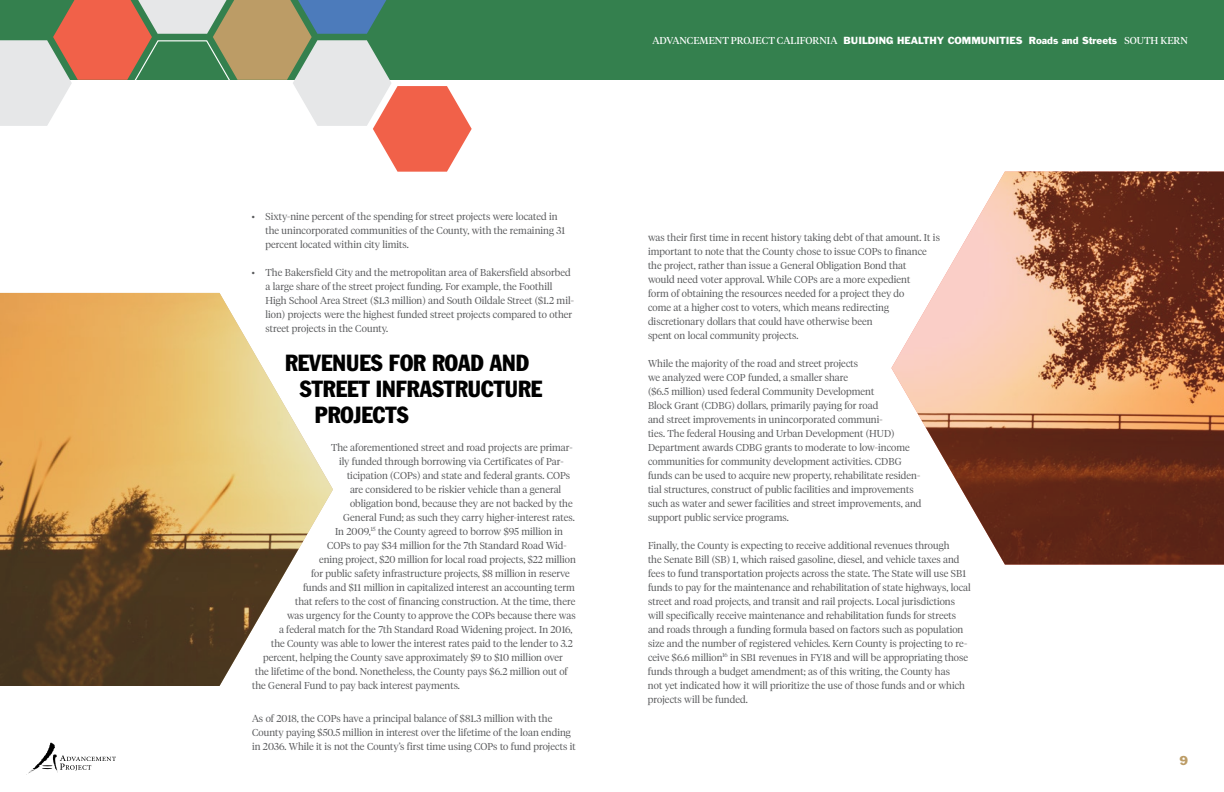
<style>
.page{position:relative;width:1224px;height:792px;background:#fff}
.page>*{position:absolute;margin:0;border:0;box-sizing:border-box;transform-origin:0 0}
.t1{font:condensed 23px "Franklin Gothic Std";color:#000}
.t2{font:12px "Franklin Gothic Std";color:#bc9c66}
.t3{font:300 10px/14px "Tiempos Headline";letter-spacing:.005em;color:#58595b}
.t4{font:9.5px "Franklin Gothic Std";color:#fff}
.s1{font-family:"Tiempos Headline";font-size:10px}
</style>
<div class="page">
<div style="left:0;top:0;width:1224px;height:80px;background:#34804e"></div>
<svg style="left:0;top:0;width:472px;height:172px"></svg>
<svg style="left:26px;top:743px;width:90px;height:32px"></svg>
<img style="left:0;top:293px;width:333px;height:393px">
<img style="left:891px;top:172px;width:333px;height:393px">
<p class="t3" style="left:265px;top:209px;width:301px;text-indent:-13px">• Sixty-nine percent of the spending for street projects were located in the unincorporated communities of the County, with the remaining 31 percent located within city limits.</p>
<p class="t3" style="left:265px;top:265px;width:310px;text-indent:-13px">• The Bakersfield City and the metropolitan area of Bakersfield absorbed a large share of the street project funding. For example, the Foothill High School Area Street ($1.3 million) and South Oildale Street ($1.2 mil&shy;lion) projects were the highest funded street projects compared to other street projects in the County.</p>
<h1 class="t1" style="left:285px;top:349px;width:245px">REVENUES FOR ROAD AND</h1>
<h1 class="t1" style="left:300px;top:375px;width:244px">STREET INFRASTRUCTURE</h1>
<h1 class="t1" style="left:315px;top:400px;width:95px">PROJECTS</h1>
<p class="t3" style="left:331px;top:439px;width:243px">The aforementioned street and road projects are primar-</p>
<p class="t3" style="left:339px;top:453px;width:226px">ily funded through borrowing via Certificates of Par-</p>
<p class="t3" style="left:347px;top:467px;width:225px">ticipation (COPs) and state and federal grants. COPs</p>
<p class="t3" style="left:350px;top:481px;width:213px">are considered to be riskier vehicle than a general</p>
<p class="t3" style="left:350px;top:495px;width:224px">obligation bond, because they are not backed by the</p>
<p class="t3" style="left:343px;top:509px;width:233px">General Fund; as such they carry higher-interest rates.</p>
<p class="t3" style="left:335px;top:523px;width:229px">In 2009,<sup>15</sup> the County agreed to borrow $95 million in</p>
<p class="t3" style="left:327px;top:537px;width:241px">COPs to pay $34 million for the 7th Standard Road Wid-</p>
<p class="t3" style="left:319px;top:551px;width:258px">ening project, $20 million for local road projects, $22 million</p>
<p class="t3" style="left:311px;top:565px;width:260px">for public safety infrastructure projects, $8 million in reserve</p>
<p class="t3" style="left:303px;top:579px;width:273px">funds and $11 million in capitalized interest an accounting term</p>
<p class="t3" style="left:295px;top:593px;width:282px">that refers to the cost of financing construction. At the time, there</p>
<p class="t3" style="left:287px;top:607px;width:290px">was urgency for the County to approve the COPs because there was</p>
<p class="t3" style="left:279px;top:621px;width:295px">a federal match for the 7th Standard Road Widening project. In 2016,</p>
<p class="t3" style="left:271px;top:635px;width:303px">the County was able to lower the interest rates paid to the lender to 3.2</p>
<p class="t3" style="left:263px;top:649px;width:301px">percent, helping the County save approximately $9 to $10 million over</p>
<p class="t3" style="left:255px;top:663px;width:314px">the lifetime of the bond. Nonetheless, the County pays $6.2 million out of</p>
<p class="t3" style="left:252px;top:677px;width:209px">the General Fund to pay back interest payments.</p>
<p class="t3" style="left:252px;top:711px;width:325px">As of 2018, the COPs have a principal balance of $81.3 million with the<br>County paying $50.5 million in interest over the lifetime of the loan ending in 2036. While it is not the County’s first time using COPs to fund projects it</p>
<p class="t4" style="left:652px;top:34px;width:537px"><span class="s1">ADVANCEMENT PROJECT CALIFORNIA</span> BUILDING HEALTHY COMMUNITIES Roads and Streets <span class="s1">SOUTH KERN</span></p>
<p class="t3" style="left:648px;top:230px;width:293px">was their first time in recent history taking debt of that amount. It is important to note that the County chose to issue COPs to finance the project, rather than issue a General Obligation Bond that<br>would need voter approval. While COPs are a more expedient<br>form of obtaining the resources needed for a project they do<br>come at a higher cost to voters, which means redirecting discretionary dollars that could have otherwise been<br>spent on local community projects.</p>
<p class="t3" style="left:648px;top:356px;width:275px">While the majority of the road and street projects<br>we analyzed were COP funded, a smaller share<br>($6.5 million) used federal Community Development<br>Block Grant (CDBG) dollars, primarily paying for road<br>and street improvements in unincorporated communi-<br>ties. The federal Housing and Urban Development (HUD)<br>Department awards CDBG grants to moderate to low-income communities for community development activities. CDBG funds can be used to acquire new property, rehabilitate residen&shy;tial structures, construct of public facilities and improvements such as water and sewer facilities and street improvements, and support public service programs.</p>
<p class="t3" style="left:648px;top:538px;width:324px">Finally, the County is expecting to receive additional revenues through<br>the Senate Bill (SB) 1, which raised gasoline, diesel, and vehicle taxes and fees to fund transportation projects across the state. The State will use SB1 funds to pay for the maintenance and rehabilitation of state highways, local street and road projects, and transit and rail projects. Local jurisdictions will specifically receive maintenance and rehabilitation funds for streets and roads through a funding formula based on factors such as population size and the number of registered vehicles. Kern County is projecting to re&shy;ceive $6.6 million<sup>16</sup> in SB1 revenues in FY18 and will be appropriating those funds through a budget amendment; as of this writing, the County has<br>not yet indicated how it will prioritize the use of those funds and or which projects will be funded.</p>
<p class="t2" style="left:1179px;top:753px;width:10px">9</p>
</div>
